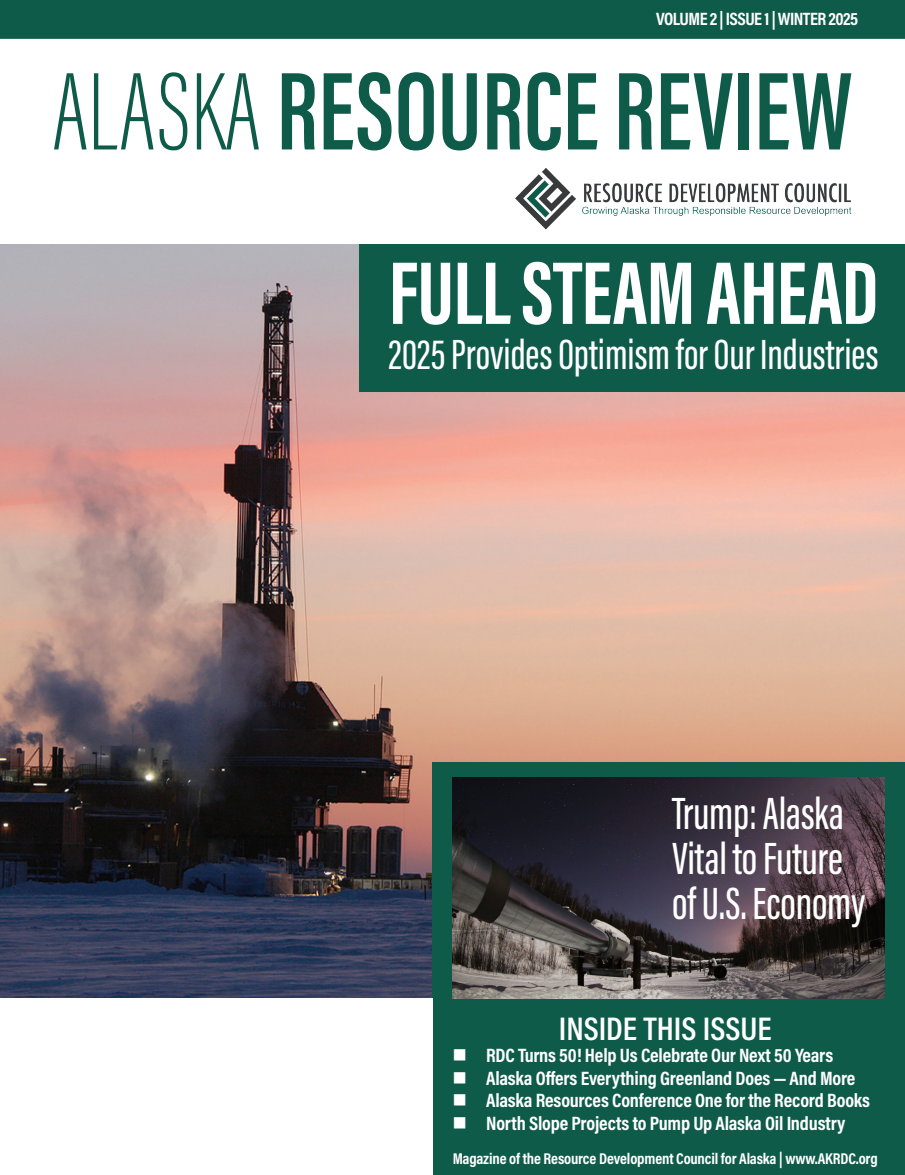
<style>
.page{position:relative;width:905px;height:1175px;background:#fff}
.page>*{position:absolute;margin:0;border:0;box-sizing:border-box;transform-origin:0 0}
.t1{font:600 114px "Acumin Pro Extra Cond";letter-spacing:.005em;color:#0e5b4a}
.t2{font:700 91.5px "Acumin Pro Extra Cond";letter-spacing:-.005em;color:#fff}
.t3{font:500 46.5px/45px "Acumin Pro Extra Cond";letter-spacing:-.005em;color:#fff}
.t4{font:500 43.5px "Acumin Pro Extra Cond";color:#fff}
.t5{font:600 33px "Acumin Pro Cond";color:#fff}
.t6{font:700 19.5px "Acumin Pro Cond";letter-spacing:-.01em;color:#fff}
.t7{font:700 18px "Acumin Pro Cond";letter-spacing:-.03em;color:#fff}
.t8{font:700 15.75px "Acumin Pro Cond";letter-spacing:-.01em;color:#fff}
.s1{font-weight:200}
</style>
<div class="page">
<img style="left:0;top:244px;width:904px;height:754px">
<div style="left:433px;top:762px;width:471px;height:412px;background:#0e5b4a"></div>
<div style="left:0;top:1143px;width:904px;height:31px;background:#0e5b4a"></div>
<img style="left:515px;top:168px;width:337px;height:61px">
<div style="left:0;top:998px;width:432px;height:176px;background:#fff"></div>
<div style="left:359px;top:244px;width:545px;height:148px;background:#0e5b4a"></div>
<img style="left:452px;top:777px;width:432px;height:221px">
<div style="left:0;top:0;width:905px;height:39px;background:#0e5b4a"></div>
<p class="t7" style="left:656px;top:7px;width:203px">VOLUME 2 | ISSUE 1 | WINTER 2025</p>
<h1 class="t1" style="left:52px;top:42px;width:801px"><span class="s1">ALASKA</span>RESOURCE REVIEW</h1>
<h2 class="t2" style="left:389px;top:237px;width:490px">FULL STEAM AHEAD</h2>
<h3 class="t4" style="left:388px;top:328px;width:491px">2025 Provides Optimism for Our Industries</h3>
<h3 class="t3" style="left:672px;top:790px;width:195px">Trump: Alaska<br>Vital to Future of U.S. Economy</h3>
<h3 class="t5" style="left:559px;top:1006px;width:214px">INSIDE THIS ISSUE</h3>
<p class="t6" style="left:452px;top:1042px;width:382px">■ RDC Turns 50! Help Us Celebrate Our Next 50 Years</p>
<p class="t6" style="left:452px;top:1065px;width:404px">■ Alaska Offers Everything Greenland Does — And More</p>
<p class="t6" style="left:452px;top:1087px;width:419px">■ Alaska Resources Conference One for the Record Books</p>
<p class="t6" style="left:452px;top:1110px;width:394px">■ North Slope Projects to Pump Up Alaska Oil Industry</p>
<p class="t8" style="left:452px;top:1148px;width:426px">Magazine of the Resource Development Council for Alaska | www.AKRDC.org</p>
</div>
